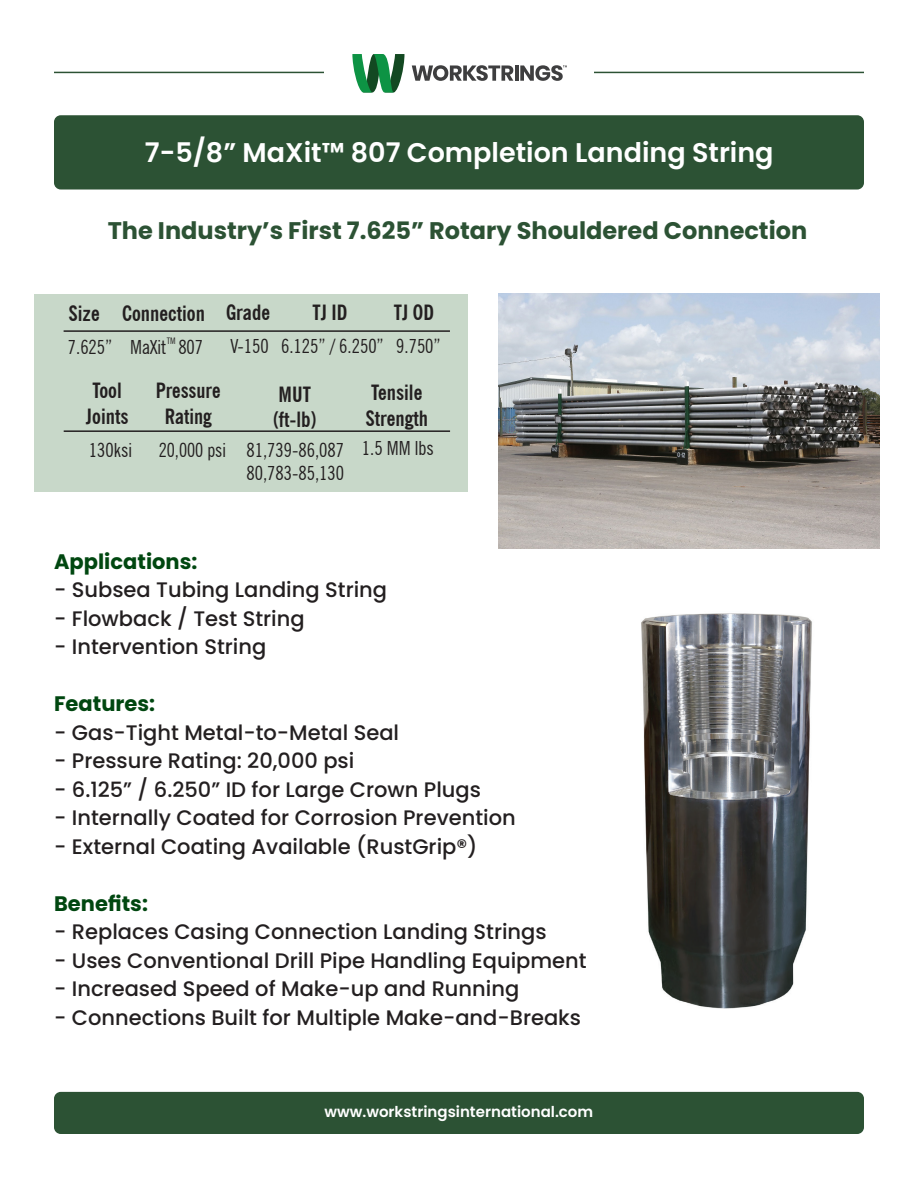
<style>
.page{position:relative;width:918px;height:1188px;background:#fff}
.page>*{position:absolute;margin:0;border:0;box-sizing:border-box;transform-origin:0 0}
.Header_Bar_White_18_SB{font:600 27px "Poppins";color:#fff}
.Image_Call_out_K_10_18_SB{font:700 24px "Poppins";color:#2c5234}
.t1{font:500 21px "Poppins";color:#231f20}
.t2{font:700 condensed 21px/25.2px "News Gothic BT";color:#231f20;text-align:center}
.t3{font:700 21px "Poppins";color:#004710}
.t4{font:condensed 19.5px/23.4px "News Gothic BT";color:#231f20}
.t5{font:600 15px "Poppins";color:#fff}
.t6{font:condensed 9px "News Gothic BT";color:#231f20}
</style>
<div class="page">
<hr style="left:594px;top:72px;width:270px;height:1px;background:#2c5234">
<hr style="left:54px;top:72px;width:270px;height:1px;background:#2c5234">
<svg style="left:352px;top:54px;width:53px;height:38px"></svg>
<svg style="left:412px;top:65px;width:101px;height:16px"></svg>
<hr style="left:515px;top:65px;width:3px;height:16px;background:#3e3e3f">
<svg style="left:520px;top:65px;width:46px;height:16px"></svg>
<div style="left:54px;top:1092px;width:810px;height:42px;background:#2c5234;border-radius:7px"></div>
<div style="left:54px;top:115px;width:810px;height:75px;background:#2c5234;border-radius:7px"></div>
<img style="left:498px;top:294px;width:382px;height:254px">
<img style="left:641px;top:613px;width:171px;height:396px">
<div style="left:34px;top:294px;width:434px;height:198px;background:#c8d8c9"></div>
<hr style="left:64px;top:330px;width:386px;height:2px;background:#231f20">
<hr style="left:64px;top:430px;width:386px;height:2px;background:#231f20">
<p class="Header_Bar_White_18_SB" style="left:145px;top:137px;width:630px">7-5/8” MaXit™ 807 Completion Landing String</p>
<p class="Image_Call_out_K_10_18_SB" style="left:108px;top:217px;width:701px">The Industry’s First 7.625” Rotary Shouldered Connection</p>
<p class="t2" style="left:68px;top:301px;width:203px">Size Connection Grade</p>
<p class="t6" style="left:167px;top:336px;width:10px">TM</p>
<p class="t4" style="left:68px;top:335px;width:137px">7.625” MaXit 807</p>
<p class="t4" style="left:230px;top:334px;width:40px">V-150</p>
<p class="t2" style="left:313px;top:300px;width:36px">TJ ID</p>
<p class="t4" style="left:281px;top:334px;width:104px">6.125” / 6.250”</p>
<p class="t2" style="left:394px;top:299px;width:42px">TJ OD</p>
<p class="t4" style="left:396px;top:334px;width:46px">9.750”</p>
<p class="t2" style="left:86px;top:378px;width:44px">Tool<br>Joints</p>
<p class="t2" style="left:156px;top:378px;width:66px">Pressure<br>Rating</p>
<p class="t4" style="left:89px;top:438px;width:45px">130ksi</p>
<p class="t4" style="left:159px;top:438px;width:69px">20,000 psi</p>
<p class="t2" style="left:273px;top:382px;width:45px;text-align:left">MUT (ft-lb)</p>
<p class="t4" style="left:246px;top:438px;width:99px">81,739-86,087<br>80,783-85,130</p>
<p class="t2" style="left:365px;top:380px;width:64px;text-align:left">Tensile<br>Strength</p>
<p class="t4" style="left:362px;top:436px;width:74px">1.5 MM lbs</p>
<p class="t3" style="left:54px;top:549px;width:145px">Applications:</p>
<p class="t1" style="left:54px;top:577px;width:335px">- Subsea Tubing Landing String</p>
<p class="t1" style="left:54px;top:606px;width:252px">- Flowback / Test String</p>
<p class="t1" style="left:54px;top:634px;width:214px">- Intervention String</p>
<p class="t3" style="left:54px;top:691px;width:102px">Features:</p>
<p class="t1" style="left:54px;top:720px;width:347px">- Gas-Tight Metal-to-Metal Seal</p>
<p class="t1" style="left:54px;top:748px;width:302px">- Pressure Rating: 20,000 psi</p>
<p class="t1" style="left:54px;top:777px;width:428px">- 6.125” / 6.250” ID for Large Crown Plugs</p>
<p class="t1" style="left:54px;top:805px;width:463px">- Internally Coated for Corrosion Prevention</p>
<p class="t1" style="left:54px;top:834px;width:425px">- External Coating Available (RustGrip®)</p>
<p class="t3" style="left:54px;top:891px;width:95px">Benefits:</p>
<p class="t1" style="left:54px;top:919px;width:494px">- Replaces Casing Connection Landing Strings</p>
<p class="t1" style="left:54px;top:948px;width:534px">- Uses Conventional Drill Pipe Handling Equipment</p>
<p class="t1" style="left:54px;top:976px;width:467px">- Increased Speed of Make-up and Running</p>
<p class="t1" style="left:54px;top:1005px;width:528px">- Connections Built for Multiple Make-and-Breaks</p>
<p class="t5" style="left:324px;top:1103px;width:270px">www.workstringsinternational.com</p>
</div>
